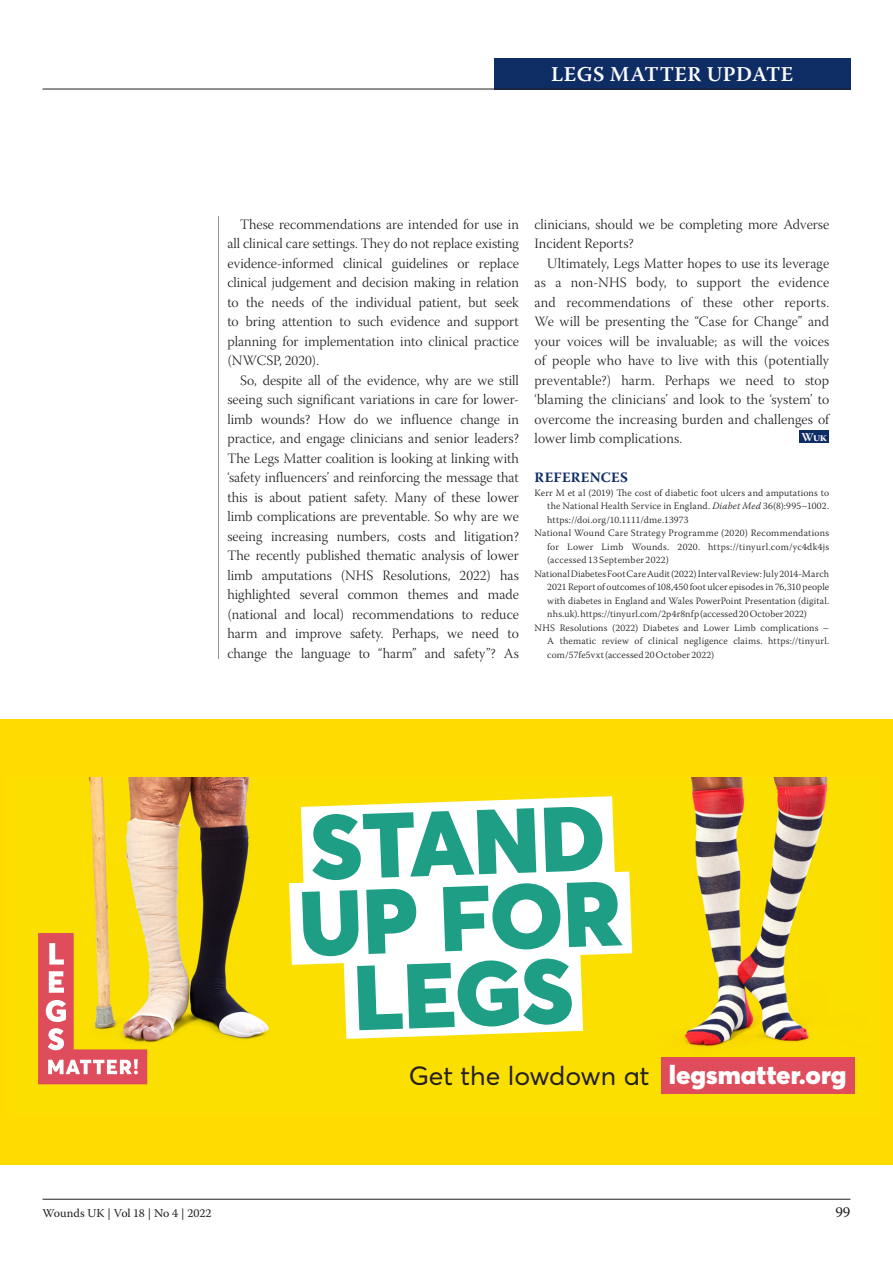
<style>
.page{position:relative;width:893px;height:1263px;background:#fff}
.page>*{position:absolute;margin:0;border:0;box-sizing:border-box;transform-origin:0 0}
.t1{font:900 90.45px/75.9px "Averta Std";color:#1d9e85;text-align:center}
.t2{font:26.1px "Averta Std";color:#231f20}
.t3{font:600 21px "Warnock Pro";letter-spacing:.02em;color:#fff}
.t4{font:15px "Warnock Pro";color:#231f20}
.Paragraph_indented{font:14.25px/19.5px "Warnock Pro Light Subh";color:#231f20;text-align:justify}
.A-head{font:700 14.25px "Warnock Pro";letter-spacing:.02em;color:#0f2d65}
.t5{font:12px "Warnock Pro";letter-spacing:-.005em;color:#231f20}
.t6{font:12px "Warnock Pro Bold Subh";color:#fff}
.References{font:300 9.75px/13.5px "Warnock Pro";letter-spacing:.02em;color:#231f20;text-align:justify}
.s1{font-style:italic}
.s2{font-weight:900;color:#fff}
</style>
<div class="page">
<hr style="left:43px;top:1199px;width:807px;height:1px;background:#231f20">
<div style="left:494px;top:58px;width:356px;height:31px;background:#0f2d65"></div>
<hr style="left:43px;top:89px;width:807px;height:1px;background:#231f20">
<hr style="left:218px;top:216px;width:1px;height:443px;background:#939598">
<div style="left:0;top:719px;width:893px;height:445px;background:#ffdb01"></div>
<img style="left:668px;top:778px;width:187px;height:316px">
<img style="left:38px;top:778px;width:221px;height:307px">
<svg style="left:216px;top:778px;width:484px;height:50px"></svg>
<svg style="left:204px;top:828px;width:513px;height:180px"></svg>
<svg style="left:259px;top:905px;width:409px;height:153px"></svg>
<div style="left:661px;top:1058px;width:193px;height:36px;background:#df4c5c"></div>
<svg style="left:38px;top:933px;width:109px;height:151px"></svg>
<div style="left:11px;top:1097px;width:476px;height:16px;background:#fbdf00"></div>
<div style="left:799px;top:430px;width:30px;height:13px;background:#0f2d65"></div>
<h3 class="t3" style="left:551px;top:62px;width:244px">LEGS MATTER UPDATE</h3>
<p class="Paragraph_indented" style="left:227px;top:216px;width:293px;text-indent:13px">These recommendations are intended for use in all clinical care settings. They do not replace existing evidence-informed clinical guidelines or replace clinical judgement and decision making in relation to the needs of the individual patient, but seek to bring attention to such evidence and support planning for implementation into clinical practice (NWCSP, 2020).</p>
<p class="Paragraph_indented" style="left:227px;top:372px;width:293px;text-indent:13px">So, despite all of the evidence, why are we still seeing such significant variations in care for lower&shy;limb wounds? How do we influence change in practice, and engage clinicians and senior leaders?<br>The Legs Matter coalition is looking at linking with ‘safety influencers’ and reinforcing the message that this is about patient safety. Many of these lower limb complications are preventable. So why are we seeing increasing numbers, costs and litigation?<br>The recently published thematic analysis of lower limb amputations (NHS Resolutions, 2022) has highlighted several common themes and made (national and local) recommendations to reduce harm and improve safety. Perhaps, we need to change the language to “harm” and safety”? As</p>
<p class="Paragraph_indented" style="left:534px;top:216px;width:296px">clinicians, should we be completing more Adverse<br>Incident Reports?</p>
<p class="Paragraph_indented" style="left:534px;top:255px;width:296px;text-indent:13px">Ultimately, Legs Matter hopes to use its leverage as a non-NHS body, to support the evidence and recommendations of these other reports.<br>We will be presenting the “Case for Change” and your voices will be invaluable; as will the voices of people who have to live with this (potentially preventable?) harm. Perhaps we need to stop ‘blaming the clinicians’ and look to the ‘system’ to overcome the increasing burden and challenges of lower limb complications.</p>
<p class="t6" style="left:801px;top:430px;width:27px">Wuk</p>
<p class="A-head" style="left:535px;top:469px;width:95px">REFERENCES</p>
<p class="References" style="left:547px;top:486px;width:283px;text-indent:-13px">Kerr M et al (2019) The cost of diabetic foot ulcers and amputations to the National Health Service in England. <span class="s1">Diabet Med</span> 36(8):995–1002. https://doi.org/10.1111/dme.13973</p>
<p class="References" style="left:547px;top:526px;width:283px;text-indent:-13px">National Wound Care Strategy Programme (2020) Recommendations for Lower Limb Wounds. 2020. https://tinyurl.com/yc4dk4js (accessed 13 September 2022)</p>
<p class="References" style="left:547px;top:567px;width:283px;text-indent:-13px">National Diabetes Foot Care Audit (2022) Interval Review: July 2014-March 2021 Report of outcomes of 108,450 foot ulcer episodes in 76,310 people with diabetes in England and Wales PowerPoint Presentation (digital. nhs.uk). https://tinyurl.com/2p4r8nfp (accessed 20 October 2022)</p>
<p class="References" style="left:547px;top:621px;width:283px;text-indent:-13px">NHS Resolutions (2022) Diabetes and Lower Limb complications – A thematic review of clinical negligence claims. https://tinyurl. com/57fe5vxt (accessed 20 October 2022)</p>
<p class="t1" style="left:295px;top:809px;width:325px;rotate:-2deg">STAND<br>UP FOR<br>LEGS</p>
<p class="t2" style="left:409px;top:1060px;width:439px">Get the lowdown at <span class="s2">legsmatter.org</span></p>
<p class="t5" style="left:43px;top:1205px;width:171px">Wounds UK | Vol 18 | No 4 | 2022</p>
<p class="t4" style="left:835px;top:1203px;width:17px">99</p>
</div>
